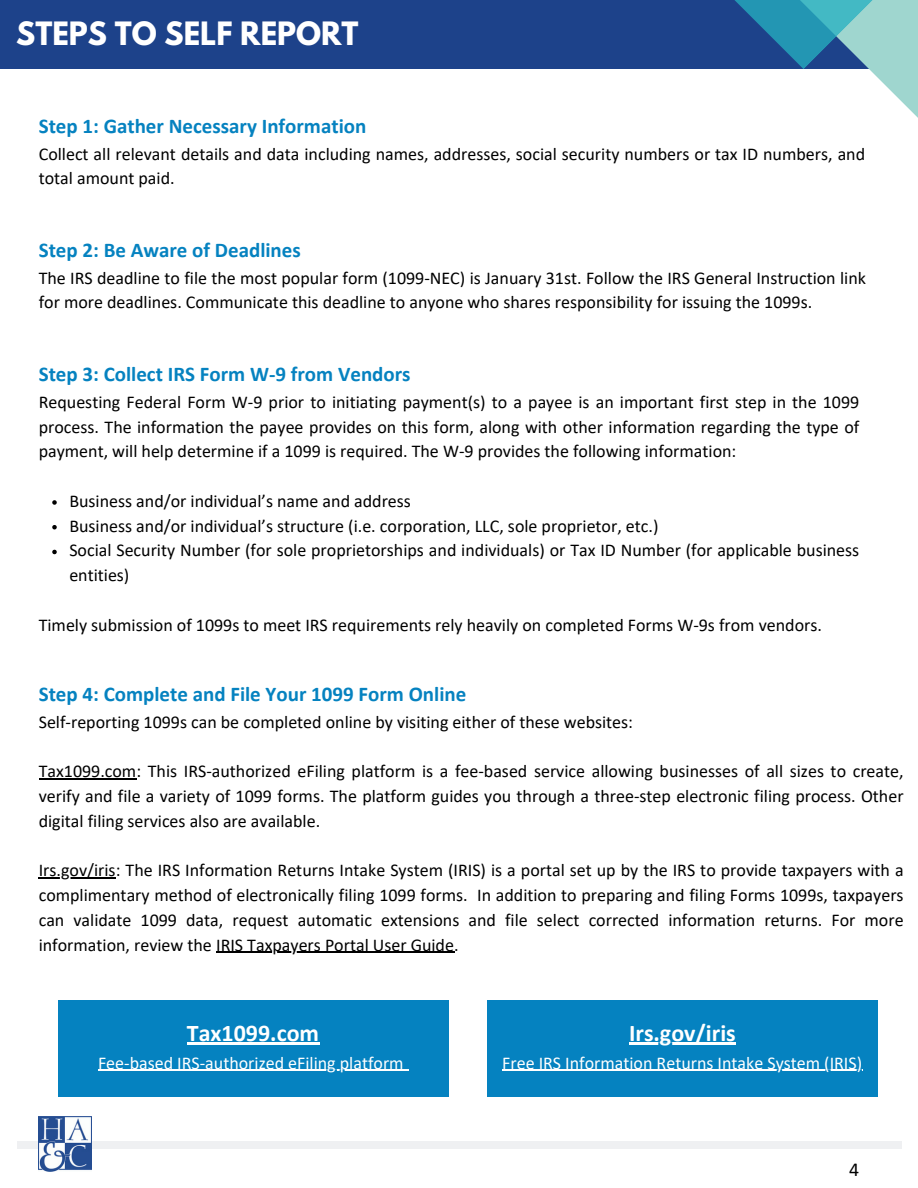
<style>
.page{position:relative;width:918px;height:1188px;background:#fff}
.page>*{position:absolute;margin:0;border:0;box-sizing:border-box;transform-origin:0 0}
.t1{font:700 28.5px "League Spartan";color:#fff}
.t2{font:700 24px "Calibri";color:#fff}
.t3{font:24px "Calibri";color:#fff}
.t4{font:700 21px "Calibri";color:#0582c0}
.t5{font:19.8px "Calibri";color:#000}
.t6{font:18px/24.8px "Calibri";color:#000}
.t7{font:18px "Calibri";color:#fff}
</style>
<div class="page">
<div style="left:0;top:0;width:918px;height:69px;background:#1d428a"></div>
<svg style="left:734px;top:0;width:184px;height:118px"></svg>
<div style="left:17px;top:1141px;width:884px;height:7px;background:#eff0f2"></div>
<img style="left:39px;top:1117px;width:53px;height:55px">
<svg style="left:52px;top:500px;width:5px;height:5px"></svg>
<svg style="left:52px;top:525px;width:5px;height:4px"></svg>
<svg style="left:52px;top:550px;width:5px;height:4px"></svg>
<hr style="left:39px;top:778px;width:97px;height:2px;background:#000">
<hr style="left:39px;top:877px;width:77px;height:2px;background:#000">
<hr style="left:216px;top:952px;width:238px;height:1px;background:#000">
<div style="left:487px;top:1000px;width:391px;height:96px;background:#0582c0"></div>
<hr style="left:629px;top:1043px;width:107px;height:2px;background:#fff">
<hr style="left:502px;top:1070px;width:361px;height:1px;background:#fff">
<div style="left:59px;top:1000px;width:390px;height:96px;background:#0582c0"></div>
<hr style="left:187px;top:1043px;width:132px;height:2px;background:#fff">
<hr style="left:98px;top:1070px;width:306px;height:1px;background:#fff">
<p class="t1" style="left:16px;top:19px;width:344px">STEPS TO SELF REPORT</p>
<p class="t4" style="left:39px;top:117px;width:329px">Step 1: Gather Necessary Information</p>
<p class="t6" style="left:39px;top:143px;width:828px">Collect all relevant details and data including names, addresses, social security numbers or tax ID numbers, and total amount paid.</p>
<p class="t4" style="left:39px;top:241px;width:264px">Step 2: Be Aware of Deadlines</p>
<p class="t6" style="left:39px;top:267px;width:829px">The IRS deadline to file the most popular form (1099-NEC) is January 31st. Follow the IRS General Instruction link for more deadlines. Communicate this deadline to anyone who shares responsibility for issuing the 1099s.</p>
<p class="t4" style="left:39px;top:365px;width:373px">Step 3: Collect IRS Form W-9 from Vendors</p>
<p class="t6" style="left:39px;top:391px;width:822px;text-align:justify">Requesting Federal Form W-9 prior to initiating payment(s) to a payee is an important first step in the 1099 process. The information the payee provides on this form, along with other information regarding the type of payment, will help determine if a 1099 is required. The W‐9 provides the following information:</p>
<p class="t6" style="left:69px;top:490px;width:343px">Business and/or individual’s name and address</p>
<p class="t6" style="left:69px;top:515px;width:591px">Business and/or individual’s structure (i.e. corporation, LLC, sole proprietor, etc.)</p>
<p class="t6" style="left:69px;top:540px;width:791px">Social Security Number (for sole proprietorships and individuals) or Tax ID Number (for applicable business entities)</p>
<p class="t6" style="left:39px;top:614px;width:785px">Timely submission of 1099s to meet IRS requirements rely heavily on completed Forms W-9s from vendors.</p>
<p class="t4" style="left:39px;top:685px;width:429px">Step 4: Complete and File Your 1099 Form Online</p>
<p class="t6" style="left:39px;top:711px;width:596px">Self-reporting 1099s can be completed online by visiting either of these websites:</p>
<p class="t6" style="left:39px;top:760px;width:866px;text-align:justify">Tax1099.com: This IRS-authorized eFiling platform is a fee-based service allowing businesses of all sizes to create, verify and file a variety of 1099 forms. The platform guides you through a three-step electronic filing process. Other digital filing services also are available.</p>
<p class="t6" style="left:39px;top:859px;width:866px;text-align:justify">Irs.gov/iris: The IRS Information Returns Intake System (IRIS) is a portal set up by the IRS to provide taxpayers with a complimentary method of electronically filing 1099 forms. In addition to preparing and filing Forms 1099s, taxpayers can validate 1099 data, request automatic extensions and file select corrected information returns. For more information, review the IRIS Taxpayers Portal User Guide.</p>
<p class="t2" style="left:187px;top:1023px;width:134px">Tax1099.com</p>
<p class="t7" style="left:98px;top:1055px;width:307px">Fee-based IRS-authorized eFiling platform</p>
<p class="t3" style="left:194px;top:1023px;width:132px">Tax1099.com</p>
<p class="t7" style="left:106px;top:1055px;width:307px">F e-based IRS-authorized eF ling platform</p>
<p class="t2" style="left:629px;top:1023px;width:108px">Irs.gov/iris</p>
<p class="t7" style="left:502px;top:1055px;width:361px">Free IRS Information Returns Intake System (IRIS)</p>
<p class="t5" style="left:849px;top:1161px;width:12px">4</p>
</div>
